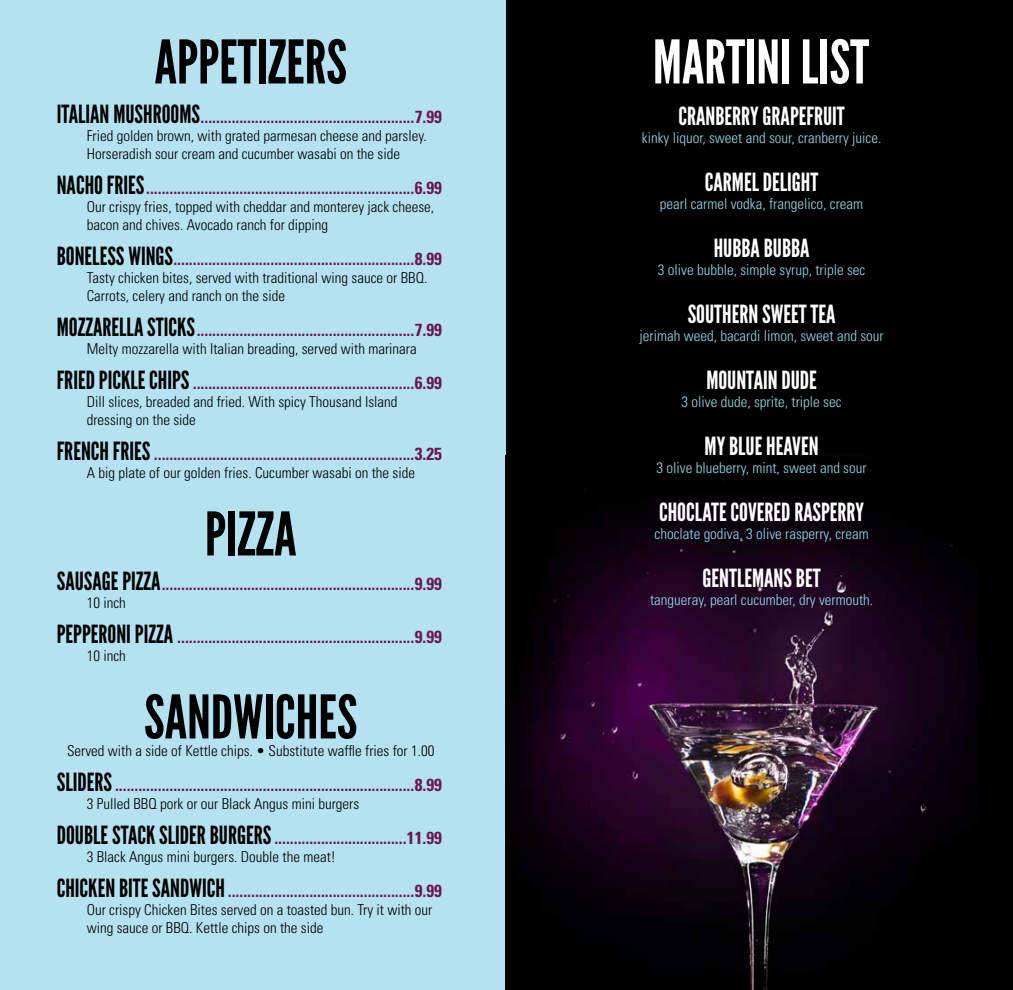
<style>
.page{position:relative;width:1013px;height:990px;background:#fff}
.page>*{position:absolute;margin:0;border:0;box-sizing:border-box;transform-origin:0 0}
.t1{font:60px "League Gothic";color:#000}
.t2{font:60px "League Gothic";color:#fff}
.t3{font:25px "League Gothic";color:#fff}
.t4{font:700 condensed 17.5px "Univers";color:#6a1654}
.t5{font:300 condensed 15px/18px "Univers";color:#000}
.t6{font:300 condensed 15px "Univers";color:#94d8ea}
.s1{font-family:"League Gothic";font-weight:400;font-stretch:normal;font-size:25px;color:#000}
</style>
<div class="page">
<div style="left:505px;top:0;width:507px;height:990px;background:#000"></div>
<div style="left:0;top:0;width:505px;height:990px;background:#b5e2f0"></div>
<img style="left:518px;top:479px;width:459px;height:511px">
<h1 class="t1" style="left:154px;top:28px;width:194px">APPETIZERS</h1>
<h1 class="t2" style="left:653px;top:28px;width:218px">MARTINI LIST</h1>
<p class="t4" style="left:57px;top:107px;width:386px"><span class="s1">ITALIAN MUSHROOMS</span>.......................................................7.99</p>
<p class="t5" style="left:87px;top:127px;width:341px">Fried golden brown, with grated parmesan cheese and parsley.<br>Horseradish sour cream and cucumber wasabi on the side</p>
<p class="t4" style="left:57px;top:178px;width:387px"><span class="s1">NACHO FRIES</span>.....................................................................6.99</p>
<p class="t5" style="left:87px;top:198px;width:349px">Our crispy fries, topped with cheddar and monterey jack cheese, bacon and chives. Avocado ranch for dipping</p>
<p class="t4" style="left:57px;top:249px;width:387px"><span class="s1">BONELESS WINGS</span>..............................................................8.99</p>
<p class="t5" style="left:87px;top:269px;width:342px">Tasty chicken bites, served with traditional wing sauce or BBQ.<br>Carrots, celery and ranch on the side</p>
<p class="t4" style="left:57px;top:320px;width:387px"><span class="s1">MOZZARELLA STICKS</span>........................................................7.99</p>
<p class="t5" style="left:87px;top:340px;width:331px">Melty mozzarella with Italian breading, served with marinara</p>
<p class="t4" style="left:57px;top:373px;width:387px"><span class="s1">FRIED PICKLE CHIPS</span> .........................................................6.99</p>
<p class="t5" style="left:87px;top:393px;width:312px">Dill slices, breaded and fried. With spicy Thousand Island dressing on the side</p>
<p class="t4" style="left:57px;top:444px;width:386px"><span class="s1">FRENCH FRIES</span> ...................................................................3.25</p>
<p class="t5" style="left:87px;top:464px;width:330px">A big plate of our golden fries. Cucumber wasabi on the side</p>
<h1 class="t1" style="left:205px;top:500px;width:93px">PIZZA</h1>
<p class="t4" style="left:57px;top:574px;width:386px"><span class="s1">SAUSAGE PIZZA</span>.................................................................9.99</p>
<p class="t5" style="left:87px;top:594px;width:41px">10 inch</p>
<p class="t4" style="left:57px;top:627px;width:387px"><span class="s1">PEPPERONI PIZZA</span> .............................................................9.99</p>
<p class="t5" style="left:87px;top:647px;width:41px">10 inch</p>
<h1 class="t1" style="left:144px;top:683px;width:215px">SANDWICHES</h1>
<p class="t5" style="left:67px;top:742px;width:369px">Served with a side of Kettle chips. • Substitute waffle fries for 1.00</p>
<p class="t4" style="left:57px;top:775px;width:386px"><span class="s1">SLIDERS</span> .............................................................................8.99</p>
<p class="t5" style="left:87px;top:795px;width:274px">3 Pulled BBQ pork or our Black Angus mini burgers</p>
<p class="t4" style="left:57px;top:828px;width:386px"><span class="s1">DOUBLE STACK SLIDER BURGERS</span> ..................................11.99</p>
<p class="t5" style="left:87px;top:848px;width:251px">3 Black Angus mini burgers. Double the meat!</p>
<p class="t4" style="left:57px;top:881px;width:387px"><span class="s1">CHICKEN BITE SANDWICH</span> ................................................9.99</p>
<p class="t5" style="left:87px;top:901px;width:347px">Our crispy Chicken Bites served on a toasted bun. Try it with our wing sauce or BBQ. Kettle chips on the side</p>
<h2 class="t3" style="left:678px;top:101px;width:168px">CRANBERRY GRAPEFRUIT</h2>
<p class="t6" style="left:642px;top:128px;width:241px">kinky liquor, sweet and sour, cranberry juice.</p>
<h2 class="t3" style="left:705px;top:167px;width:115px">CARMEL DELIGHT</h2>
<p class="t6" style="left:660px;top:194px;width:205px">pearl carmel vodka, frangelico, cream</p>
<h2 class="t3" style="left:713px;top:233px;width:97px">HUBBA BUBBA</h2>
<p class="t6" style="left:658px;top:260px;width:209px">3 olive bubble, simple syrup, triple sec</p>
<h2 class="t3" style="left:687px;top:299px;width:149px">SOUTHERN SWEET TEA</h2>
<p class="t6" style="left:639px;top:326px;width:246px">jerimah weed, bacardi limon, sweet and sour</p>
<h2 class="t3" style="left:706px;top:365px;width:112px">MOUNTAIN DUDE</h2>
<p class="t6" style="left:681px;top:392px;width:161px">3 olive dude, sprite, triple sec</p>
<h2 class="t3" style="left:704px;top:431px;width:115px">MY BLUE HEAVEN</h2>
<p class="t6" style="left:656px;top:458px;width:211px">3 olive blueberry, mint, sweet and sour</p>
<h2 class="t3" style="left:659px;top:497px;width:207px">CHOCLATE COVERED RASPERRY</h2>
<p class="t6" style="left:654px;top:524px;width:216px">choclate godiva, 3 olive rasperry, cream</p>
<h2 class="t3" style="left:702px;top:563px;width:119px">GENTLEMANS BET</h2>
<p class="t6" style="left:650px;top:590px;width:225px">tangueray, pearl cucumber, dry vermouth.</p>
</div>
